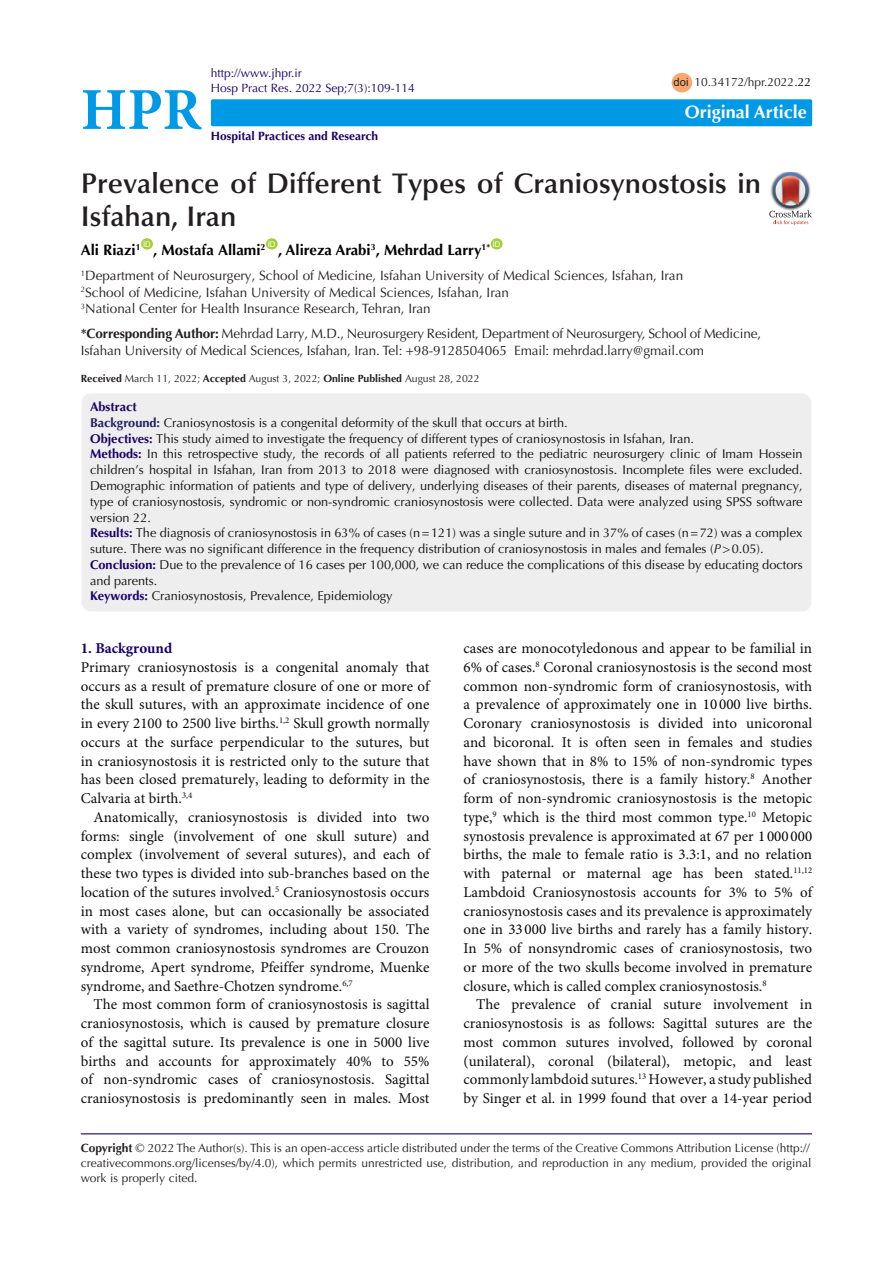
<style>
.page{position:relative;width:893px;height:1263px;background:#fff}
.page>*{position:absolute;margin:0;border:0;box-sizing:border-box;transform-origin:0 0}
.t1{font:700 59.55px "Minion Pro";color:#0099e5}
.t2{font:600 28.5px/33px "Optima LT Std";color:#231f20}
.t3{font:700 18px "Optima LT Std";color:#fff}
.t4{font:15px/18.8px "Minion Pro";color:#0d0d0d;text-align:justify}
.t5{font:700 15px "Optima LT Std";color:#000}
.Default{font:700 15px "Minion Pro";color:#190066}
.t6{font:13.5px/16.5px "Optima LT Std";color:#231f20}
.MDPI_1_7_abstract{font:12.75px/15.8px "Optima LT Std";color:#0d0d0d}
.Default-2{font:700 12.75px "Optima LT Std";color:#190066}
.t7{font:12px/15px "Optima LT Std";color:#231f20}
.t8{font:12px "Optima LT Std";color:#190066}
.t9{font:700 12px "Optima LT Std";color:#190066}
.t10{font:11.25px "Arial";color:#231f20}
.t11{font:10.5px "Optima LT Std";color:#231f20}
.t12{font:7.8px "Arial";color:#fff}
.s1{color:#000}
.s2{font-weight:700}
.s3{font-weight:700;color:#231d60}
.s4{font-weight:700;color:#190066}
.s5{font-style:italic}
</style>
<div class="page">
<hr style="left:81px;top:1133px;width:731px;height:1px;background:#190066">
<div style="left:141px;top:238px;width:12px;height:11px;background:#a6ce39;border-radius:50%"></div>
<div style="left:266px;top:238px;width:12px;height:11px;background:#a6ce39;border-radius:50%"></div>
<div style="left:491px;top:238px;width:12px;height:11px;background:#a6ce39;border-radius:50%"></div>
<div style="left:81px;top:393px;width:731px;height:219px;background:#eee;border-radius:10px"></div>
<div style="left:81px;top:393px;width:731px;height:219px;border:1px solid #fff;border-radius:10px"></div>
<div style="left:672px;top:73px;width:20px;height:19px;background:#f9a86f;border-radius:50%"></div>
<div style="left:211px;top:99px;width:601px;height:27px;background:#0099e5;border-radius:2px"></div>
<img style="left:781px;top:172px;width:18px;height:1px">
<svg style="left:769px;top:173px;width:43px;height:52px"></svg>
<p class="t1" style="left:81px;top:68px;width:122px">HPR</p>
<p class="t8" style="left:211px;top:66px;width:92px">http://www.jhpr.ir</p>
<p class="t8" style="left:211px;top:81px;width:205px">Hosp Pract Res. 2022 Sep;7(3):109-114</p>
<p class="t9" style="left:211px;top:128px;width:169px">Hospital Practices and Research</p>
<p class="t10" style="left:674px;top:75px;width:17px">doi</p>
<p class="t7" style="left:694px;top:75px;width:118px">10.34172/hpr.2022.<span class="s1">22</span></p>
<p class="t3" style="left:685px;top:102px;width:124px">Original Article</p>
<p class="t2" style="left:81px;top:167px;width:682px">Prevalence of Different Types of Craniosynostosis in<br>Isfahan, Iran</p>
<p class="t5" style="left:81px;top:241px;width:61px">Ali Riazi<sup>1</sup></p>
<p class="t12" style="left:143px;top:239px;width:9px">ID</p>
<p class="t5" style="left:153px;top:241px;width:114px">, Mostafa Allami<sup>2</sup></p>
<p class="t12" style="left:268px;top:239px;width:9px">ID</p>
<p class="t5" style="left:278px;top:241px;width:214px">, Alireza Arabi<sup>3</sup>, Mehrdad Larry<sup>1*</sup></p>
<p class="t12" style="left:493px;top:239px;width:9px">ID</p>
<p class="t6" style="left:81px;top:267px;width:604px"><sup>1</sup>Department of Neurosurgery, School of Medicine, Isfahan University of Medical Sciences, Isfahan, Iran</p>
<p class="t6" style="left:81px;top:284px;width:430px"><sup>2</sup>School of Medicine, Isfahan University of Medical Sciences, Isfahan, Iran</p>
<p class="t6" style="left:81px;top:300px;width:352px"><sup>3</sup>National Center for Health Insurance Research, Tehran, Iran</p>
<p class="t6" style="left:81px;top:325px;width:682px"><span class="s2">*Corresponding Author:</span> Mehrdad Larry, M.D., Neurosurgery Resident, Department of Neurosurgery, School of Medicine,<br>Isfahan University of Medical Sciences, Isfahan, Iran. Tel: +98-9128504065 Email: mehrdad.larry@gmail.com</p>
<p class="t11" style="left:81px;top:372px;width:400px"><span class="s2">Received</span> March 11, 2022; <span class="s2">Accepted</span> August 3, 2022; <span class="s2">Online Published</span> August 28, 2022</p>
<p class="Default-2" style="left:90px;top:399px;width:48px">Abstract</p>
<p class="MDPI_1_7_abstract" style="left:90px;top:415px;width:479px"><span class="s3">Background:</span> Craniosynostosis is a congenital deformity of the skull that occurs at birth.</p>
<p class="MDPI_1_7_abstract" style="left:90px;top:431px;width:606px"><span class="s4">Objectives:</span> This study aimed to investigate the frequency of different types of craniosynostosis in Isfahan, Iran.</p>
<p class="MDPI_1_7_abstract" style="left:90px;top:446px;width:714px;text-align:justify"><span class="s4">Methods:</span> In this retrospective study, the records of all patients referred to the pediatric neurosurgery clinic of Imam Hossein children’s hospital in Isfahan, Iran from 2013 to 2018 were diagnosed with craniosynostosis. Incomplete files were excluded.<br>Demographic information of patients and type of delivery, underlying diseases of their parents, diseases of maternal pregnancy, type of craniosynostosis, syndromic or non-syndromic craniosynostosis were collected. Data were analyzed using SPSS software version 22.</p>
<p class="MDPI_1_7_abstract" style="left:90px;top:525px;width:714px"><span class="s4">Results:</span> The diagnosis of craniosynostosis in 63% of cases (n=121) was a single suture and in 37% of cases (n=72) was a complex suture. There was no significant difference in the frequency distribution of craniosynostosis in males and females (<span class="s5">P</span>&gt;0.05).</p>
<p class="MDPI_1_7_abstract" style="left:90px;top:557px;width:714px"><span class="s4">Conclusion:</span> Due to the prevalence of 16 cases per 100,000, we can reduce the complications of this disease by educating doctors and parents.</p>
<p class="MDPI_1_7_abstract" style="left:90px;top:588px;width:304px"><span class="s4">Keywords:</span> Craniosynostosis, Prevalence, Epidemiology</p>
<p class="Default" style="left:81px;top:638px;width:93px">1. Background</p>
<p class="t4" style="left:81px;top:658px;width:350px">Primary craniosynostosis is a congenital anomaly that occurs as a result of premature closure of one or more of the skull sutures, with an approximate incidence of one in every 2100 to 2500 live births.<sup>1,2</sup> Skull growth normally occurs at the surface perpendicular to the sutures, but in craniosynostosis it is restricted only to the suture that has been closed prematurely, leading to deformity in the Calvaria at birth.<sup>3,4</sup></p>
<p class="t4" style="left:81px;top:808px;width:350px;text-indent:13px">Anatomically, craniosynostosis is divided into two forms: single (involvement of one skull suture) and complex (involvement of several sutures), and each of these two types is divided into sub-branches based on the location of the sutures involved.<sup>5</sup> Craniosynostosis occurs in most cases alone, but can occasionally be associated with a variety of syndromes, including about 150. The most common craniosynostosis syndromes are Crouzon syndrome, Apert syndrome, Pfeiffer syndrome, Muenke syndrome, and Saethre-Chotzen syndrome.<sup>6,7</sup></p>
<p class="t4" style="left:81px;top:996px;width:350px;text-indent:13px">The most common form of craniosynostosis is sagittal craniosynostosis, which is caused by premature closure of the sagittal suture. Its prevalence is one in 5000 live births and accounts for approximately 40% to 55% of non-syndromic cases of craniosynostosis. Sagittal craniosynostosis is predominantly seen in males. Most</p>
<p class="t4" style="left:463px;top:639px;width:350px">cases are monocotyledonous and appear to be familial in 6% of cases.<sup>8</sup> Coronal craniosynostosis is the second most common non-syndromic form of craniosynostosis, with a prevalence of approximately one in <span class="s1">10 000</span> live births.<br>Coronary craniosynostosis is divided into unicoronal and bicoronal. It is often seen in females and studies have shown that in 8% to 15% of non-syndromic types of craniosynostosis, there is a family history.<sup>8</sup> Another form of non-syndromic craniosynostosis is the metopic type,<sup>9</sup> which is the third most common type.<sup>10</sup> Metopic synostosis prevalence is approximated at 67 per <span class="s1">1 000 000 </span>births, the male to female ratio is 3.3:1, and no relation with paternal or maternal age has been stated.<sup>11,12<br></sup>Lambdoid Craniosynostosis accounts for 3% to 5% of craniosynostosis cases and its prevalence is approximately one in <span class="s1">33 000</span> live births and rarely has a family history.<br>In 5% of nonsyndromic cases of craniosynostosis, two or more of the two skulls become involved in premature closure, which is called complex craniosynostosis.<sup>8</sup></p>
<p class="t4" style="left:463px;top:996px;width:350px;text-indent:13px">The prevalence of cranial suture involvement in craniosynostosis is as follows: Sagittal sutures are the most common sutures involved, followed by coronal (unilateral), coronal (bilateral), metopic, and least commonly lambdoid sutures.<sup>13</sup> However, a study published by Singer et al. in 1999 found that over a 14-year period</p>
<p class="t7" style="left:81px;top:1140px;width:732px"><span class="s2">Copyright</span> © 2022 The Author(s). This is an open-access article distributed under the terms of the Creative Commons Attribution License (http:// creativecommons.org/licenses/by/4.0), which permits unrestricted use, distribution, and reproduction in any medium, provided the original work is properly cited.</p>
</div>
